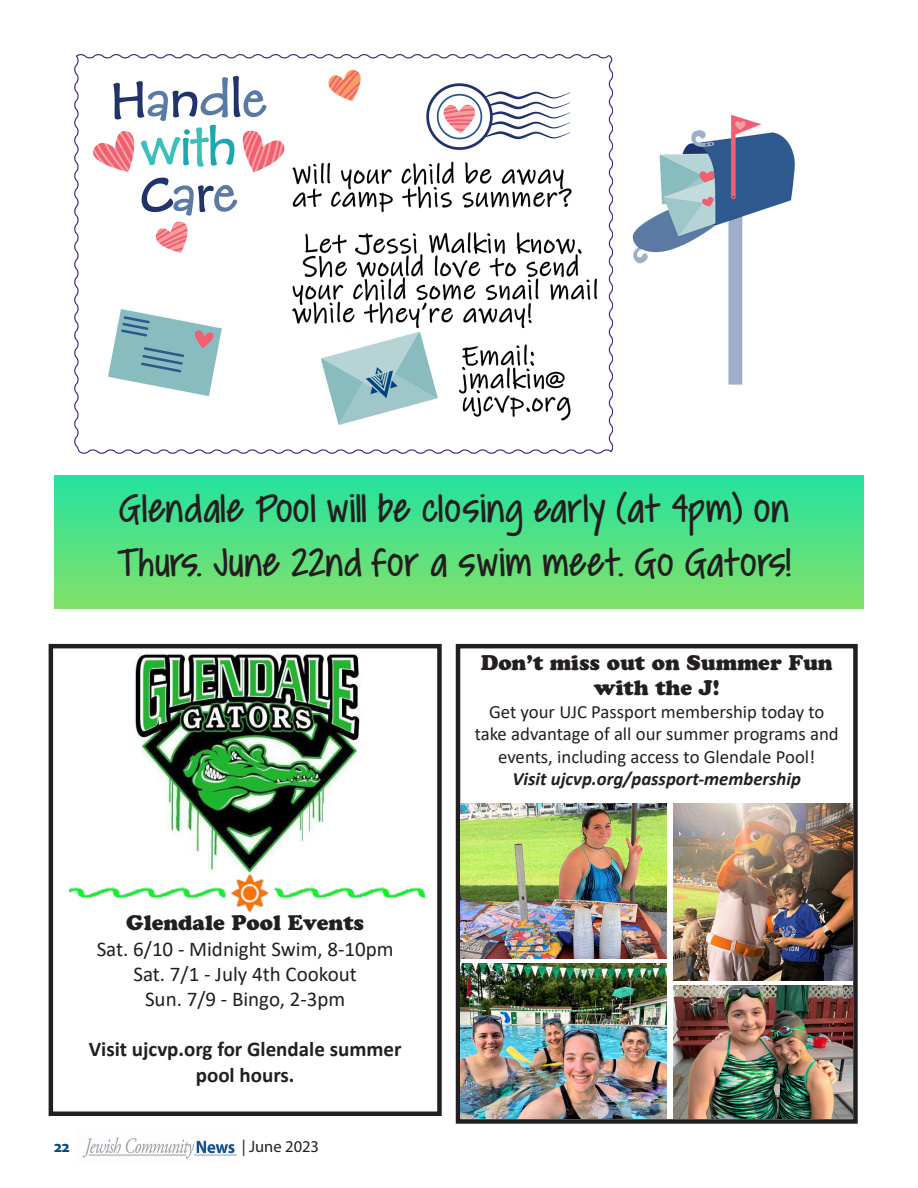
<style>
.page{position:relative;width:918px;height:1188px;background:#fff}
.page>*{position:absolute;margin:0;border:0;box-sizing:border-box;transform-origin:0 0}
.t1{font:45px "Covered By Your Grace";letter-spacing:.015em;color:#231f20}
.t2{font:21px "Calibri";color:#231f20}
.t3{font:21px/25.2px "Cooper Black Std";color:#231f20;text-align:center}
.t4{font:700 21px "Calibri";color:#231f20}
.t5{font:18.75px/22.5px "Calibri";color:#231f20;text-align:center}
.t6{font:italic 700 18.75px "Calibri";color:#231f20}
.t7{font:16.5px "Myriad Pro";color:#231f20}
.t8{font:700 16.5px "Myriad Pro";color:#06497a}
</style>
<div class="page">
<img style="left:82px;top:1137px;width:155px;height:22px">
<svg style="left:74px;top:54px;width:539px;height:400px"></svg>
<img style="left:632px;top:114px;width:163px;height:271px">
<div style="left:456px;top:644px;width:402px;height:480px;border:4px solid #231f20"></div>
<img style="left:461px;top:803px;width:205px;height:155px">
<img style="left:673px;top:803px;width:179px;height:177px">
<img style="left:461px;top:964px;width:205px;height:154px">
<img style="left:673px;top:985px;width:179px;height:133px">
<img style="left:54px;top:475px;width:810px;height:133px">
<div style="left:49px;top:644px;width:393px;height:472px;border:4px solid #231f20"></div>
<img style="left:135px;top:654px;width:225px;height:213px">
<img style="left:69px;top:867px;width:356px;height:46px">
<p class="t1" style="left:119px;top:487px;width:672px">Glendale Pool will be closing early (at 4pm) on</p>
<p class="t1" style="left:117px;top:541px;width:675px">Thurs. June 22nd for a swim meet. Go Gators!</p>
<p class="t3" style="left:126px;top:910px;width:240px">Glendale Pool Events</p>
<p class="t2" style="left:97px;top:934px;width:298px">Sat. 6/10 - Midnight Swim, 8-10pm</p>
<p class="t2" style="left:133px;top:959px;width:225px">Sat. 7/1 - July 4th Cookout</p>
<p class="t2" style="left:145px;top:984px;width:202px">Sun. 7/9 - Bingo, 2-3pm</p>
<p class="t4" style="left:89px;top:1035px;width:314px">Visit ujcvp.org for Glendale summer</p>
<p class="t4" style="left:196px;top:1060px;width:100px">pool hours.</p>
<p class="t8" style="left:54px;top:1136px;width:17px">22</p>
<p class="t7" style="left:242px;top:1136px;width:79px">| June 2023</p>
<p class="t3" style="left:481px;top:650px;width:354px">Don’t miss out on Summer Fun with the J!</p>
<p class="t5" style="left:475px;top:700px;width:366px">Get your UJC Passport membership today to take advantage of all our summer programs and events, including access to Glendale Pool!</p>
<p class="t6" style="left:512px;top:766px;width:290px">Visit ujcvp.org/passport-membership</p>
</div>
